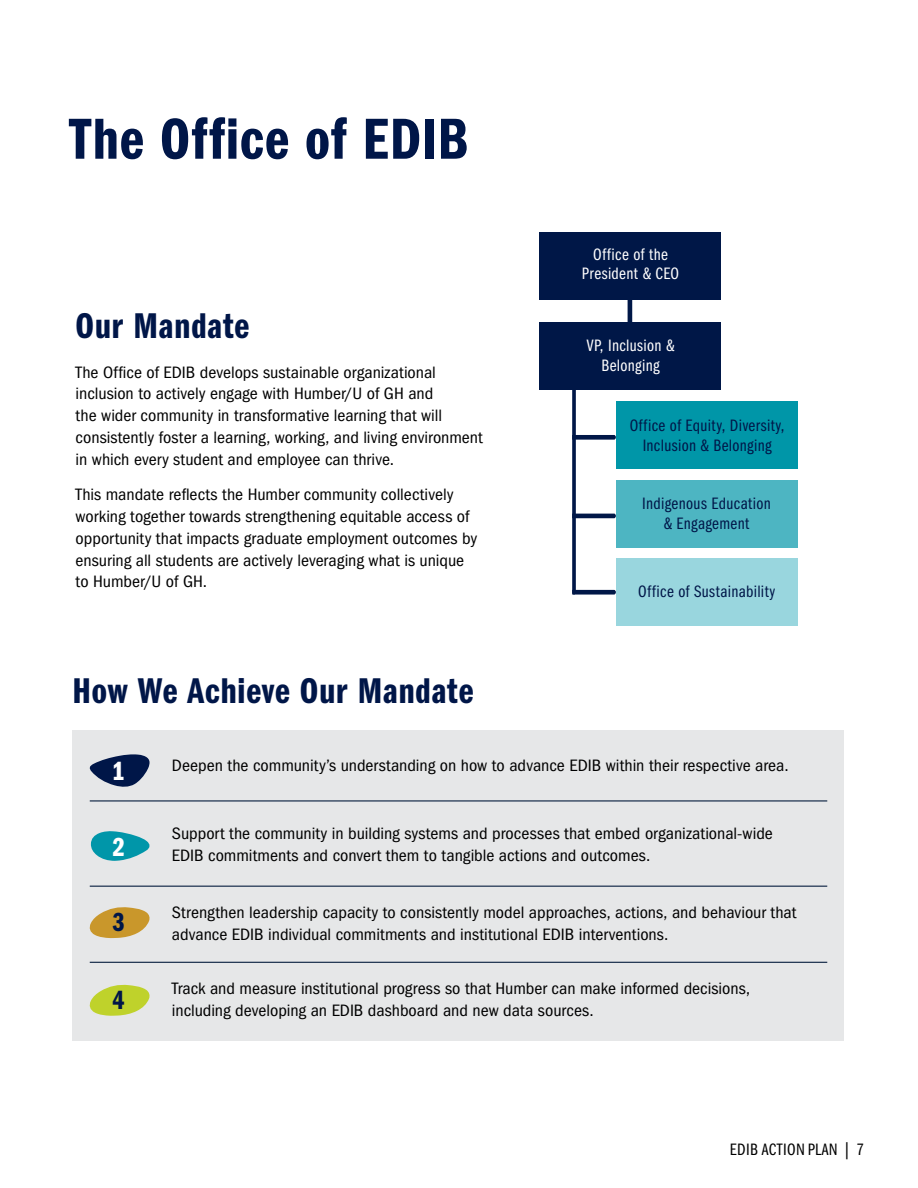
<style>
.page{position:relative;width:918px;height:1188px;background:#fff}
.page>*{position:absolute;margin:0;border:0;box-sizing:border-box;transform-origin:0 0}
.Big_Title_white_-_H1{font:59.85px "Franklin Gothic LT Pro Dm Cm";letter-spacing:.025em;color:#001648;scale:1.05 1}
.Big_Subhead_-_H2{font:37.05px "Franklin Gothic LT Pro Dm Cm";letter-spacing:.02em;color:#001648;scale:1.05 1}
.Body_19pt_White{font:27px "Franklin Gothic LT Pro Dm Cm";color:#fff;scale:1.05 1}
.Body_19pt_White-2{font:27px "Franklin Gothic LT Pro Dm Cm";color:#001648;scale:1.05 1}
.body_12_-_p{font:condensed 17.1px/21.8px "ITC Franklin Gothic Std";color:#000;scale:1.05 1}
.Rec_Chart_-_H4{font:17.1px/19.5px "Franklin Gothic LT Pro Bk Cm";letter-spacing:.02em;color:#001648;text-align:center;scale:1.05 1}
.Rec_Chart_-_H3{font:17.1px/19.5px "Franklin Gothic LT Pro Bk Cm";letter-spacing:.02em;color:#fff;text-align:center;scale:1.05 1}
.t1{font:17.1px "ITC Franklin Gothic Std Bk Cp";letter-spacing:.025em;color:#000;scale:1.05 1}
</style>
<div class="page">
<div style="left:616px;top:401px;width:181px;height:68px;background:#0096a8"></div>
<div style="left:616px;top:480px;width:181px;height:67px;background:#4db5c2"></div>
<div style="left:616px;top:559px;width:181px;height:67px;background:#99d6de"></div>
<div style="left:539px;top:323px;width:181px;height:67px;background:#001747"></div>
<div style="left:539px;top:232px;width:181px;height:68px;background:#001747"></div>
<div style="left:72px;top:730px;width:772px;height:311px;background:#e6e7e8"></div>
<hr style="left:90px;top:800px;width:737px;height:2px;background:#081f3f">
<hr style="left:90px;top:886px;width:737px;height:1px;background:#081f3f">
<svg style="left:89px;top:907px;width:61px;height:31px"></svg>
<svg style="left:91px;top:831px;width:59px;height:30px"></svg>
<svg style="left:89px;top:754px;width:61px;height:33px"></svg>
<hr style="left:90px;top:962px;width:737px;height:1px;background:#081f3f">
<svg style="left:89px;top:984px;width:61px;height:32px"></svg>
<svg style="left:572px;top:390px;width:44px;height:205px"></svg>
<svg style="left:628px;top:300px;width:4px;height:23px"></svg>
<h1 class="Big_Title_white_-_H1" style="left:69px;top:106px;width:382px">The Office of EDIB</h1>
<h2 class="Big_Subhead_-_H2" style="left:76px;top:305px;width:167px">Our Mandate</h2>
<p class="body_12_-_p" style="left:76px;top:361px;width:389px">The Office of EDIB develops sustainable organizational inclusion to actively engage with Humber/U of GH and<br>the wider community in transformative learning that will consistently foster a learning, working, and living environment in which every student and employee can thrive.</p>
<p class="body_12_-_p" style="left:76px;top:484px;width:384px">This mandate reflects the Humber community collectively working together towards strengthening equitable access of opportunity that impacts graduate employment outcomes by ensuring all students are actively leveraging what is unique to Humber/U of GH.</p>
<h2 class="Big_Subhead_-_H2" style="left:72px;top:670px;width:383px">How We Achieve Our Mandate</h2>
<h3 class="Rec_Chart_-_H3" style="left:593px;top:245px;width:73px">Office of the</h3>
<h3 class="Rec_Chart_-_H3" style="left:582px;top:264px;width:94px">President &amp; CEO</h3>
<h3 class="Rec_Chart_-_H3" style="left:587px;top:336px;width:85px">VP, Inclusion &amp;<br>Belonging</h3>
<h4 class="Rec_Chart_-_H4" style="left:630px;top:416px;width:149px">Office of Equity, Diversity,<br>Inclusion &amp; Belonging</h4>
<h4 class="Rec_Chart_-_H4" style="left:642px;top:494px;width:124px">Indigenous Education &amp; Engagement</h4>
<h4 class="Rec_Chart_-_H4" style="left:638px;top:582px;width:132px">Office of Sustainability</h4>
<p class="Body_19pt_White" style="left:112px;top:756px;width:13px">1</p>
<p class="body_12_-_p" style="left:172px;top:755px;width:589px">Deepen the community’s understanding on how to advance EDIB within their respective area.</p>
<p class="Body_19pt_White" style="left:112px;top:832px;width:13px">2</p>
<p class="body_12_-_p" style="left:172px;top:823px;width:574px">Support the community in building systems and processes that embed organizational-wide<br>EDIB commitments and convert them to tangible actions and outcomes.</p>
<p class="Body_19pt_White-2" style="left:112px;top:907px;width:13px">3</p>
<p class="body_12_-_p" style="left:172px;top:902px;width:596px">Strengthen leadership capacity to consistently model approaches, actions, and behaviour that advance EDIB individual commitments and institutional EDIB interventions.</p>
<p class="Body_19pt_White-2" style="left:112px;top:985px;width:13px">4</p>
<p class="body_12_-_p" style="left:172px;top:977px;width:552px">Track and measure institutional progress so that Humber can make informed decisions, including developing an EDIB dashboard and new data sources.</p>
<p class="t1" style="left:730px;top:1140px;width:129px">EDIB ACTION PLAN | 7</p>
</div>
